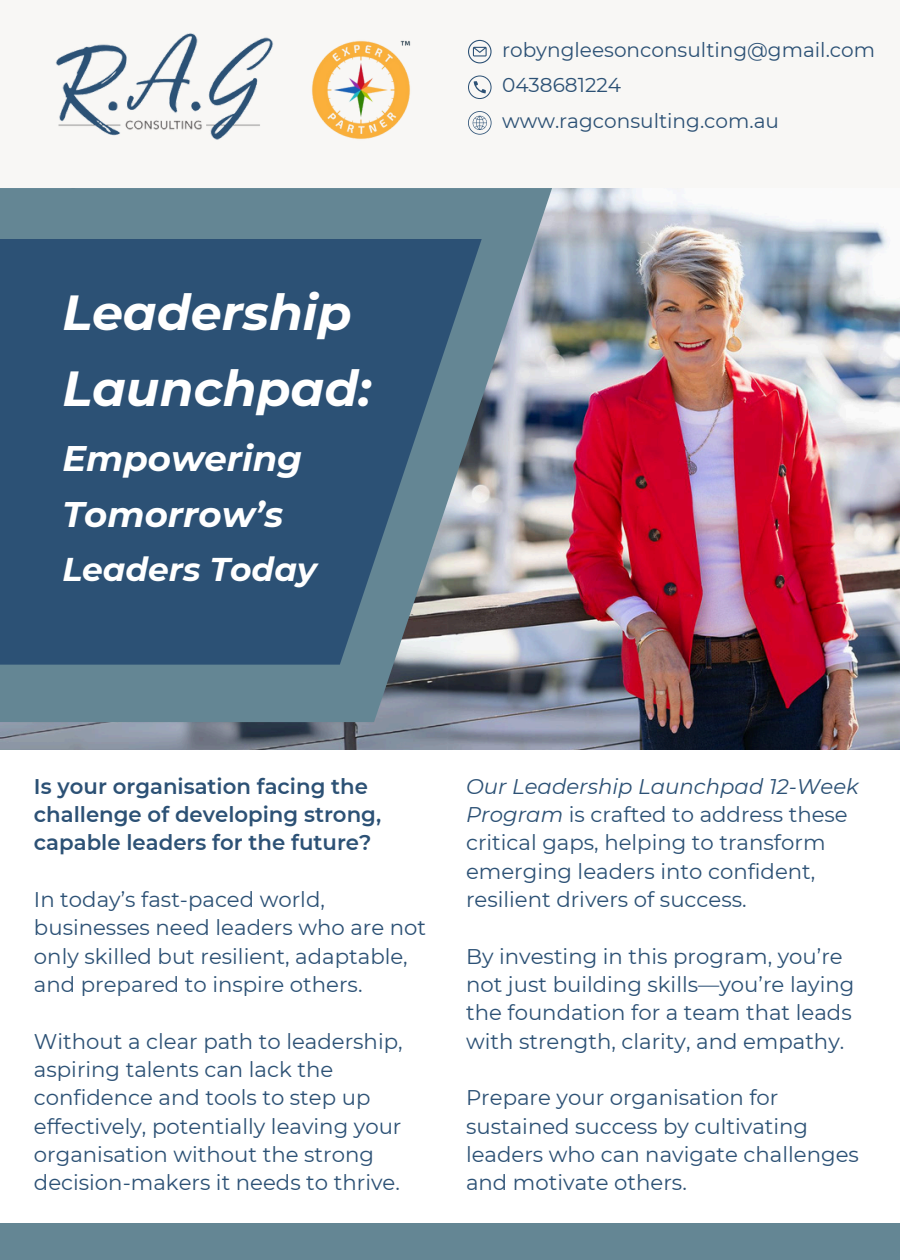
<style>
.page{position:relative;width:900px;height:1260px;background:#fff}
.page>*{position:absolute;margin:0;border:0;box-sizing:border-box;transform-origin:0 0}
.t1{font:italic 700 49.25px/75.5px "Montserrat";color:#fff}
.t2{font:italic 700 35.5px/55.5px "Montserrat";color:#fff}
.t3{font:italic 700 33px "Montserrat";color:#fff}
.t4{font:21.25px/28.2px "Montserrat";color:#2c5175}
.t5{font:600 21.25px/28.2px "Montserrat";color:#2c5175}
.t6{font:20px "Montserrat";color:#2c5175}
.s1{font-style:italic}
</style>
<div class="page">
<div style="left:0;top:0;width:900px;height:239px;background:#f8f7f5"></div>
<img style="left:55px;top:33px;width:218px;height:107px">
<svg style="left:468px;top:40px;width:24px;height:23px"></svg>
<svg style="left:468px;top:75px;width:24px;height:24px"></svg>
<svg style="left:468px;top:111px;width:24px;height:24px"></svg>
<img style="left:0;top:188px;width:900px;height:562px">
<svg style="left:0;top:188px;width:552px;height:534px;fill:#648694"></svg>
<svg style="left:0;top:239px;width:481px;height:426px;fill:#2c5175"></svg>
<div style="left:0;top:1223px;width:900px;height:37px;background:#648694"></div>
<img style="left:312px;top:40px;width:99px;height:99px">
<h3 class="t1" style="left:62px;top:275px;width:311px">Leadership<br>Launchpad:</h3>
<p class="t2" style="left:62px;top:431px;width:241px">Empowering<br>Tomorrow’s</p>
<p class="t3" style="left:62px;top:549px;width:256px">Leaders Today</p>
<p class="t6" style="left:502px;top:37px;width:375px">robyngleesonconsulting@gmail.com</p>
<p class="t6" style="left:502px;top:73px;width:121px">0438681224</p>
<h3 class="t6" style="left:502px;top:109px;width:278px">www.ragconsulting.com.au</h3>
<p class="t5" style="left:34px;top:772px;width:349px">Is your organisation facing the challenge of developing strong, capable leaders for the future?</p>
<h1 class="t4" style="left:34px;top:885px;width:394px">In today’s fast-paced world, businesses need leaders who are not only skilled but resilient, adaptable, and prepared to inspire others.</h1>
<h2 class="t4" style="left:34px;top:1027px;width:370px">Without a clear path to leadership, aspiring talents can lack the confidence and tools to step up effectively, potentially leaving your organisation without the strong decision-makers it needs to thrive.</h2>
<h4 class="t4" style="left:466px;top:772px;width:394px"><span class="s1">Our Leadership Launchpad 12-Week Program</span> is crafted to address these critical gaps, helping to transform emerging leaders into confident, resilient drivers of success.</h4>
<p class="t4" style="left:466px;top:942px;width:390px">By investing in this program, you’re not just building skills—you’re laying the foundation for a team that leads with strength, clarity, and empathy.</p>
<p class="t4" style="left:466px;top:1083px;width:394px">Prepare your organisation for sustained success by cultivating leaders who can navigate challenges and motivate others.</p>
</div>
